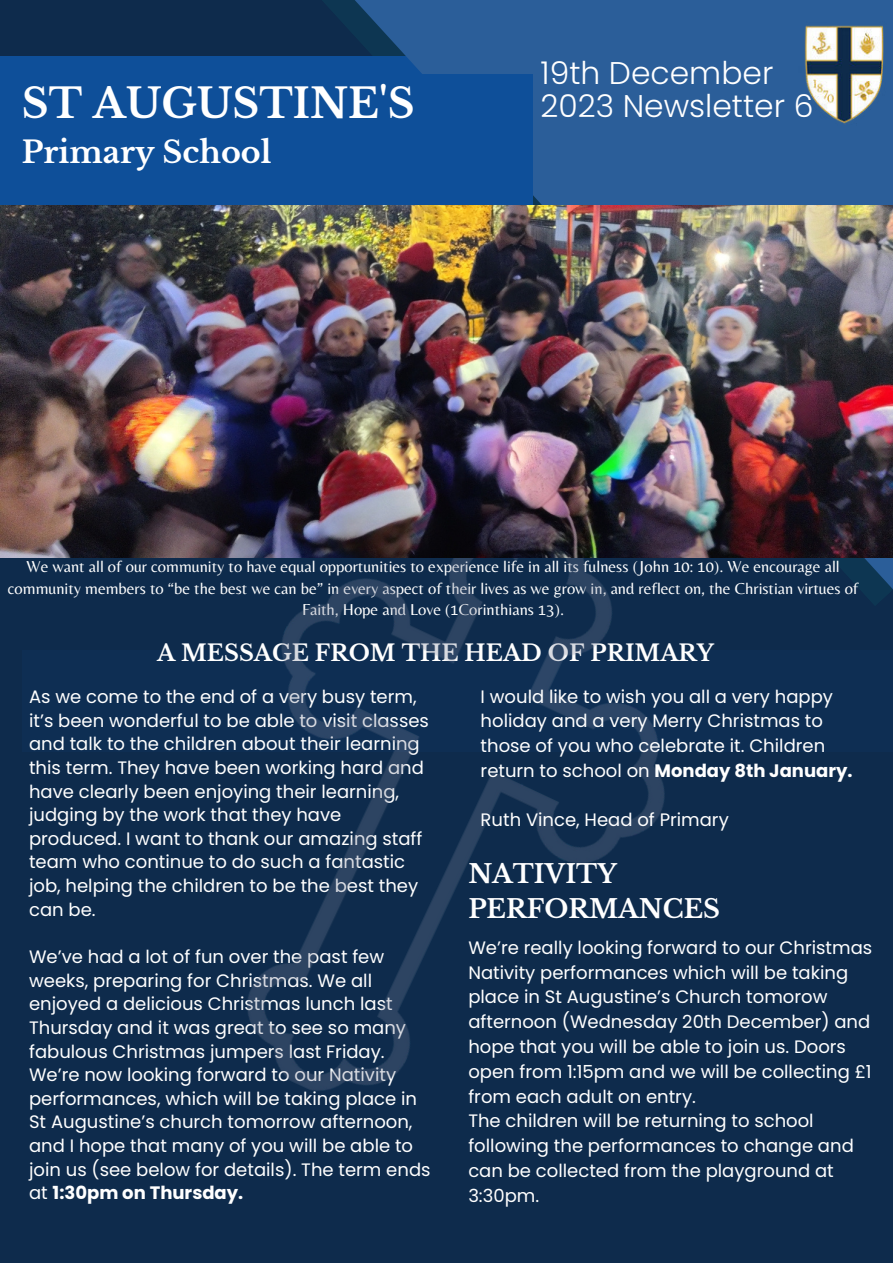
<style>
.page{position:relative;width:893px;height:1264px;background:#fff}
.page>*{position:absolute;margin:0;border:0;box-sizing:border-box;transform-origin:0 0}
.t1{font:700 40.5px "Libre Baskerville";color:#fff}
.t2{font:300 31.35px "Poppins";color:#fff}
.t3{font:700 30.15px "Libre Baskerville";color:#fff}
.t4{font:700 25.5px/34.8px "Libre Baskerville";color:#fff}
.t5{font:700 22.5px "Libre Baskerville";color:#fff}
.t6{font:18px/23.5px "Poppins";color:#fff}
.t7{font:16.5px/21.3px "Belleza";color:#fff;text-align:center}
.s1{font-weight:700}
</style>
<div class="page">
<div style="left:0;top:0;width:892px;height:1262px;background:#0e2b4c"></div>
<div style="left:0;top:56px;width:514px;height:137px;background:#0e4f99"></div>
<svg style="left:331px;top:0;width:561px;height:598px;background:#265890"></svg>
<div style="left:22px;top:650px;width:870px;height:102px;background:#0e2e53"></div>
<div style="left:0;top:74px;width:532px;height:137px;background:#0e4f99"></div>
<img style="left:790px;top:22px;width:102px;height:103px">
<img style="left:247px;top:558px;width:454px;height:533px">
<img style="left:0;top:205px;width:892px;height:353px">
<h2 class="t2" style="left:540px;top:55px;width:234px">19th December</h2>
<h1 class="t1" style="left:22px;top:79px;width:394px">ST AUGUSTINE'S</h1>
<h2 class="t2" style="left:540px;top:88px;width:274px">2023 Newsletter 6</h2>
<h3 class="t3" style="left:22px;top:133px;width:251px">Primary School</h3>
<p class="t7" style="left:8px;top:556px;width:851px">We want all of our community to have equal opportunities to experience life in all its fulness (John 10: 10). We encourage all community members to “be the best we can be” in every aspect of their lives as we grow in, and reflect on, the Christian virtues of<br>Faith, Hope and Love (1Corinthians 13).</p>
<p class="t5" style="left:157px;top:638px;width:558px">A MESSAGE FROM THE HEAD OF PRIMARY</p>
<p class="t6" style="left:29px;top:685px;width:401px">As we come to the end of a very busy term, it’s been wonderful to be able to visit classes and talk to the children about their learning this term. They have been working hard and have clearly been enjoying their learning, judging by the work that they have produced. I want to thank our amazing staff team who continue to do such a fantastic job, helping the children to be the best they can be.</p>
<p class="t6" style="left:29px;top:945px;width:403px">We’ve had a lot of fun over the past few weeks, preparing for Christmas. We all enjoyed a delicious Christmas lunch last Thursday and it was great to see so many fabulous Christmas jumpers last Friday.<br>We’re now looking forward to our Nativity performances, which will be taking place in St Augustine’s church tomorrow afternoon, and I hope that many of you will be able to join us (see below for details). The term ends at <span class="s1">1:30pm on Thursday.</span></p>
<p class="t6" style="left:480px;top:684px;width:373px;line-height:24.8px">I would like to wish you all a very happy holiday and a very Merry Christmas to those of you who celebrate it. Children return to school on <span class="s1">Monday 8th January.</span></p>
<p class="t6" style="left:480px;top:808px;width:250px">Ruth Vince, Head of Primary</p>
<h3 class="t4" style="left:468px;top:856px;width:253px">NATIVITY<br>PERFORMANCES</h3>
<p class="t6" style="left:468px;top:935px;width:405px;line-height:24.8px">We’re really looking forward to our Christmas Nativity performances which will be taking place in St Augustine’s Church tomorow afternoon (Wednesday 20th December) and hope that you will be able to join us. Doors open from 1:15pm and we will be collecting £1 from each adult on entry.<br>The children will be returning to school following the performances to change and can be collected from the playground at 3:30pm.</p>
</div>
